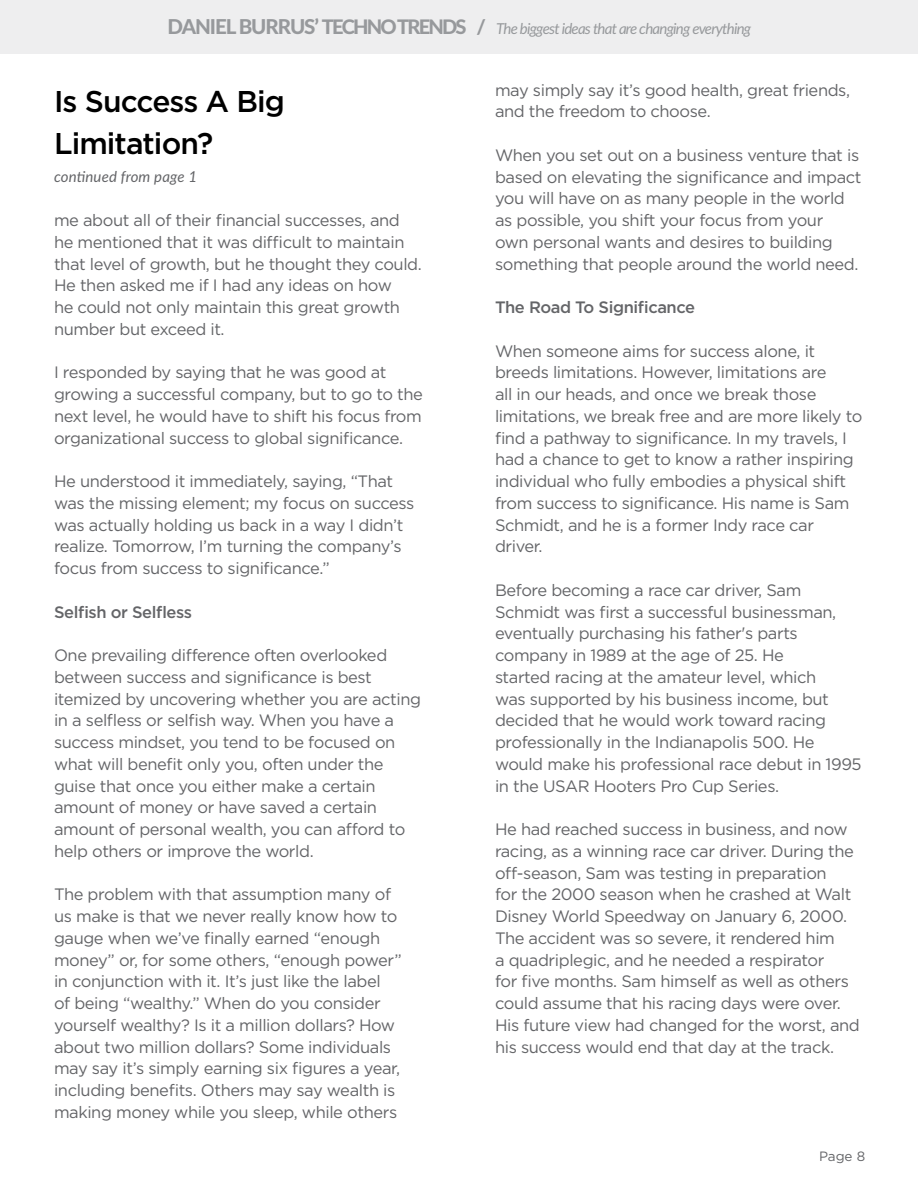
<style>
.page{position:relative;width:918px;height:1188px;background:#fff}
.page>*{position:absolute;margin:0;border:0;box-sizing:border-box;transform-origin:0 0}
.t1{font:500 30px/42px "Gotham";letter-spacing:-.03em;color:#000}
.t2{font:16.5px/21.8px "Gotham";letter-spacing:-.025em;color:#646568}
.t3{font:500 16.5px "Gotham";letter-spacing:-.025em;color:#646568}
.t4{font:italic 15px "Lato";letter-spacing:-.05em;color:#97999c}
.t5{font:italic 15px "Lato";letter-spacing:.01em;color:#646568}
.t6{font:13.5px "Gotham";color:#646568}
.s1{font-weight:800;font-style:normal;font-size:20.55px}
.s2{font-weight:800;font-style:normal;font-size:20.1px}
</style>
<div class="page">
<div style="left:0;top:0;width:918px;height:54px;background:#eeeeef"></div>
<p class="t4" style="left:168px;top:18px;width:585px"><span class="s1">DANIEL BURRUS’</span> <span class="s2">TECHNO TRENDS /</span> The biggest ideas that are changing everything</p>
<h1 class="t1" style="left:54px;top:81px;width:233px">Is Success A Big<br>Limitation?</h1>
<p class="t5" style="left:54px;top:165px;width:145px">continued from page 1</p>
<p class="t2" style="left:54px;top:209px;width:369px">me about all of their financial successes, and he mentioned that it was difficult to maintain that level of growth, but he thought they could.<br>He then asked me if I had any ideas on how<br>he could not only maintain this great growth number but exceed it.</p>
<p class="t2" style="left:54px;top:361px;width:371px">I responded by saying that he was good at growing a successful company, but to go to the next level, he would have to shift his focus from organizational success to global significance.</p>
<p class="t2" style="left:54px;top:470px;width:362px">He understood it immediately, saying, “That was the missing element; my focus on success was actually holding us back in a way I didn’t realize. Tomorrow, I’m turning the company’s focus from success to significance.”</p>
<p class="t3" style="left:54px;top:601px;width:140px">Selfish or Selfless</p>
<p class="t2" style="left:54px;top:644px;width:369px">One prevailing difference often overlooked between success and significance is best itemized by uncovering whether you are acting in a selfless or selfish way. When you have a success mindset, you tend to be focused on what will benefit only you, often under the guise that once you either make a certain amount of money or have saved a certain amount of personal wealth, you can afford to help others or improve the world.</p>
<p class="t2" style="left:54px;top:883px;width:349px">The problem with that assumption many of us make is that we never really know how to gauge when we’ve finally earned “enough money” or, for some others, “enough power” in conjunction with it. It’s just like the label<br>of being “wealthy.” When do you consider yourself wealthy? Is it a million dollars? How about two million dollars? Some individuals may say it’s simply earning six figures a year, including benefits. Others may say wealth is making money while you sleep, while others</p>
<p class="t2" style="left:495px;top:79px;width:357px">may simply say it’s good health, great friends, and the freedom to choose.</p>
<p class="t2" style="left:495px;top:144px;width:368px">When you set out on a business venture that is based on elevating the significance and impact you will have on as many people in the world as possible, you shift your focus from your<br>own personal wants and desires to building something that people around the world need.</p>
<p class="t3" style="left:495px;top:297px;width:202px">The Road To Significance</p>
<p class="t2" style="left:495px;top:340px;width:369px">When someone aims for success alone, it breeds limitations. However, limitations are<br>all in our heads, and once we break those limitations, we break free and are more likely to find a pathway to significance. In my travels, I had a chance to get to know a rather inspiring individual who fully embodies a physical shift from success to significance. His name is Sam Schmidt, and he is a former Indy race car driver.</p>
<p class="t2" style="left:495px;top:579px;width:368px">Before becoming a race car driver, Sam Schmidt was first a successful businessman, eventually purchasing his father's parts company in 1989 at the age of 25. He<br>started racing at the amateur level, which<br>was supported by his business income, but decided that he would work toward racing professionally in the Indianapolis 500. He would make his professional race debut in 1995 in the USAR Hooters Pro Cup Series.</p>
<p class="t2" style="left:495px;top:818px;width:366px">He had reached success in business, and now racing, as a winning race car driver. During the off-season, Sam was testing in preparation<br>for the 2000 season when he crashed at Walt Disney World Speedway on January 6, 2000.<br>The accident was so severe, it rendered him<br>a quadriplegic, and he needed a respirator<br>for five months. Sam himself as well as others could assume that his racing days were over.<br>His future view had changed for the worst, and his success would end that day at the track.</p>
<p class="t6" style="left:819px;top:1148px;width:48px">Page 8</p>
</div>
